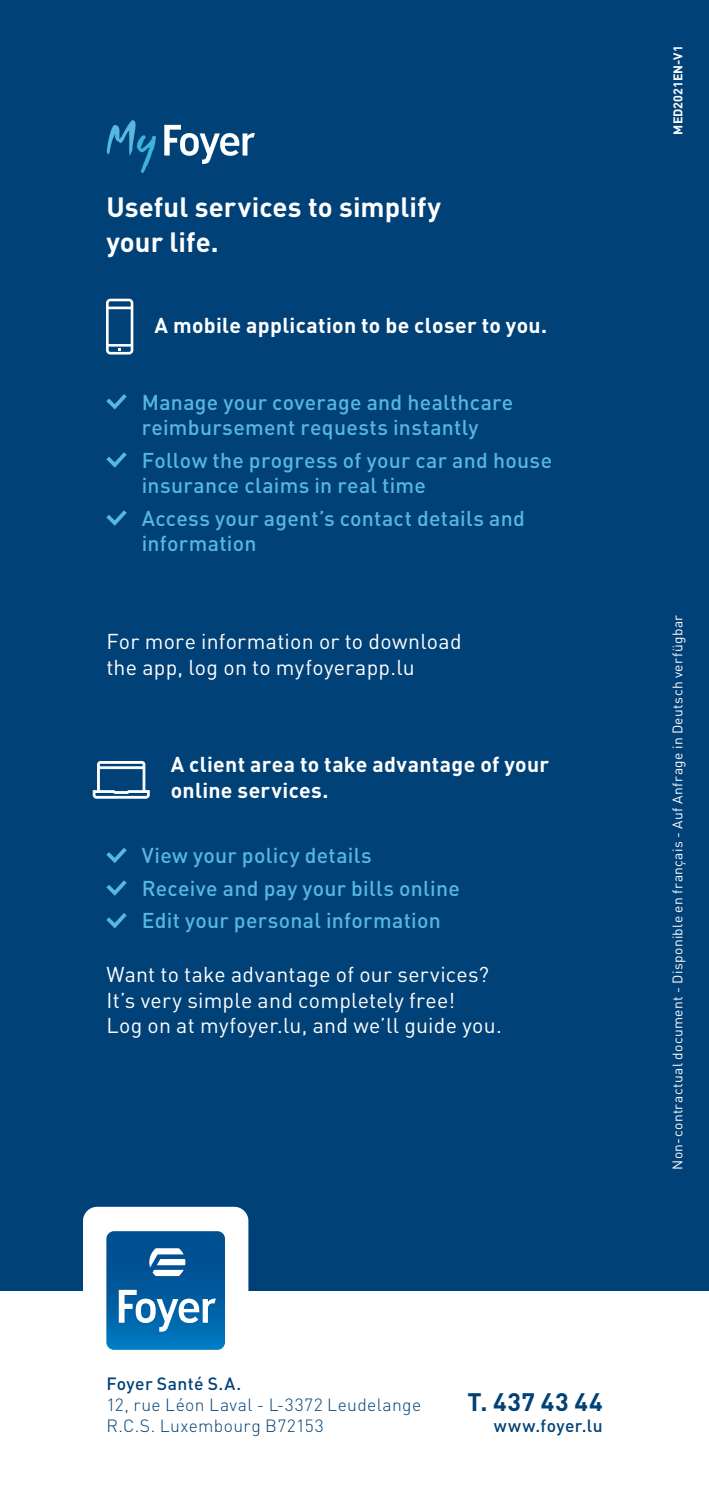
<style>
.page{position:relative;width:709px;height:1489px;background:#fff}
.page>*{position:absolute;margin:0;border:0;box-sizing:border-box;transform-origin:0 0}
.t1{font:700 27.5px/35px "DINOT";letter-spacing:.005em;color:#fff}
.t2{font:700 25px "DINOT";letter-spacing:.03em;color:#004177}
.t3{font:500 21.25px/25.5px "DINOT";letter-spacing:.015em;color:#56b7e0}
.t4{font:21.25px/25.5px "DINOT";letter-spacing:.015em;color:#fff}
.t5{font:700 21.25px/25.5px "DINOT";letter-spacing:.015em;color:#fff}
.t6{font:300 17.5px/21px "DINOT";letter-spacing:.025em;color:#004177}
.t7{font:500 17.5px "DINOT";letter-spacing:.02em;color:#004177}
.t8{font:13.75px "DINOT";letter-spacing:.03em;color:#fff}
.t9{font:700 12.5px "DINOT";color:#fff}
</style>
<div class="page">
<div style="left:0;top:0;width:709px;height:1290px;background:#004177"></div>
<svg style="left:106px;top:394px;width:21px;height:16px"></svg>
<svg style="left:106px;top:452px;width:21px;height:16px"></svg>
<svg style="left:106px;top:510px;width:21px;height:16px"></svg>
<svg style="left:106px;top:848px;width:21px;height:15px"></svg>
<svg style="left:106px;top:880px;width:21px;height:16px"></svg>
<svg style="left:106px;top:913px;width:21px;height:16px"></svg>
<svg style="left:164px;top:125px;width:91px;height:39px"></svg>
<svg style="left:107px;top:120px;width:49px;height:53px"></svg>
<div style="left:83px;top:1206px;width:165px;height:168px;background:#fff;border-radius:14px"></div>
<svg style="left:106px;top:1231px;width:119px;height:118px;background:#2373ae"></svg>
<svg style="left:93px;top:761px;width:57px;height:37px"></svg>
<svg style="left:106px;top:299px;width:27px;height:55px"></svg>
<p class="t1" style="left:106px;top:188px;width:336px">Useful services to simplify your life.</p>
<p class="t5" style="left:155px;top:312px;width:394px">A mobile application to be closer to you.</p>
<p class="t3" style="left:142px;top:388px;width:373px">Manage your coverage and healthcare reimbursement requests instantly</p>
<p class="t3" style="left:142px;top:446px;width:412px">Follow the progress of your car and house insurance claims in real time</p>
<p class="t3" style="left:142px;top:504px;width:384px">Access your agent’s contact details and information</p>
<p class="t4" style="left:106px;top:628px;width:357px">For more information or to download the app, log on to myfoyerapp.lu</p>
<p class="t5" style="left:171px;top:751px;width:380px">A client area to take advantage of your online services.</p>
<p class="t3" style="left:142px;top:838px;width:319px;line-height:32.5px">View your policy details<br>Receive and pay your bills online<br>Edit your personal information</p>
<p class="t4" style="left:106px;top:961px;width:397px">Want to take advantage of our services?<br>It’s very simple and completely free!<br>Log on at myfoyer.lu, and we’ll guide you.</p>
<p class="t9" style="left:669px;top:135px;width:90px;rotate:-90deg">MED2021EN-V1</p>
<p class="t8" style="left:669px;top:1169px;width:556px;rotate:-90deg">Non-contractual document - Disponible en français - Auf Anfrage in Deutsch verfügbar</p>
<p class="t7" style="left:106px;top:1371px;width:136px">Foyer Santé S.A.</p>
<p class="t6" style="left:106px;top:1393px;width:316px">12, rue Léon Laval - L-3372 Leudelange<br>R.C.S. Luxembourg B72153</p>
<p class="t2" style="left:467px;top:1384px;width:137px">T. 437 43 44</p>
<p class="t7" style="left:494px;top:1413px;width:110px">www.foyer.lu</p>
</div>
